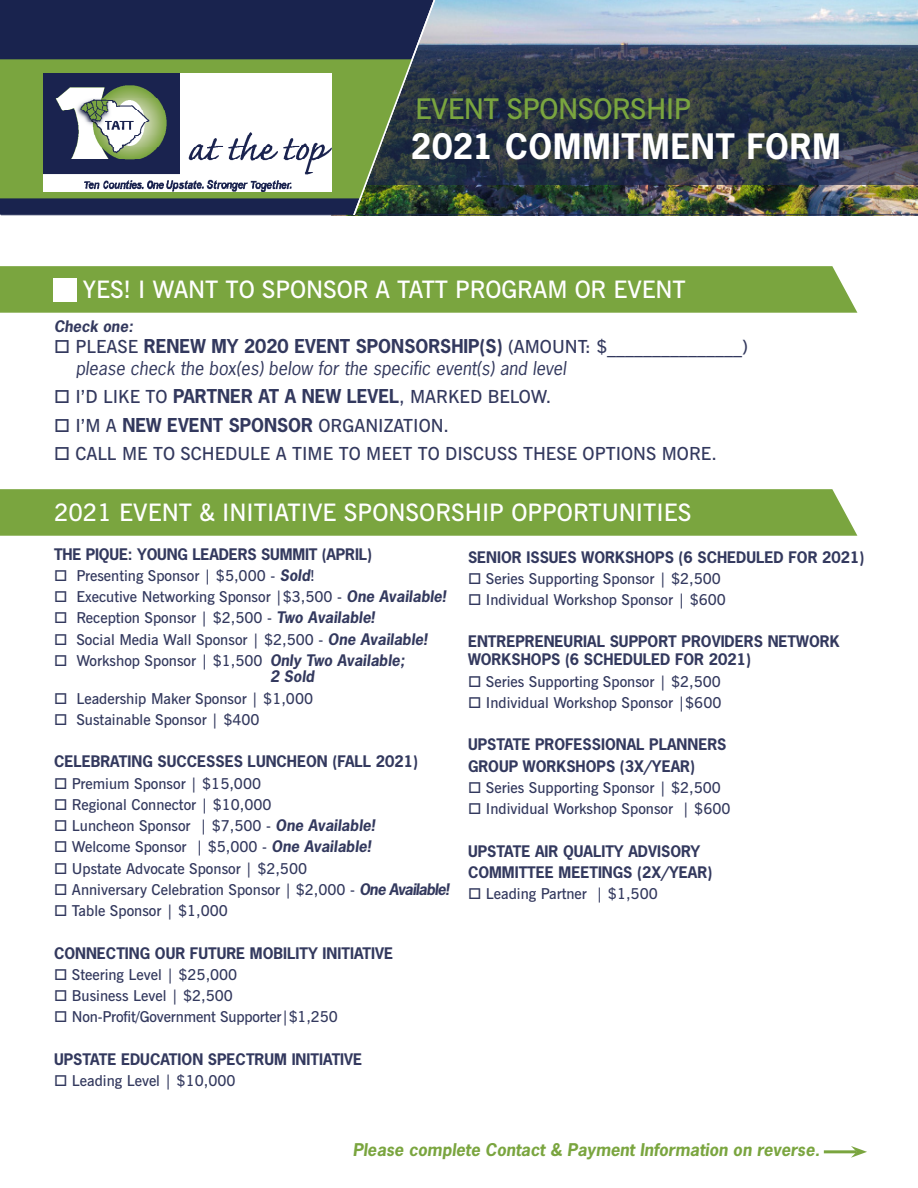
<style>
.page{position:relative;width:918px;height:1188px;background:#fff}
.page>*{position:absolute;margin:0;border:0;box-sizing:border-box;transform-origin:0 0}
.t1{font:700 33px "News Gothic Std";letter-spacing:.03em;color:#fff}
.t2{font:600 28.5px "News Gothic BT";letter-spacing:-.02em;color:#7aa53f}
.t3{font:600 24px "News Gothic BT";color:#fff}
.t4{font:600 18px "News Gothic BT";color:#33395e}
.t5{font:italic 18px "News Gothic Std";color:#33395e}
.t6{font:italic 700 16.5px "News Gothic Std";color:#7aa53f}
.t7{font:600 15px/16.5px "News Gothic BT";color:#33395e}
.t8{font:700 15px/18px "News Gothic Std";color:#33395e}
.t9{font:italic 700 15px "News Gothic Std";color:#33395e}
.s1{font-family:"News Gothic Std";font-weight:700}
.s2{font-family:"News Gothic Std";font-weight:700;font-style:italic}
</style>
<div class="page">
<img style="left:532px;top:0;width:386px;height:215px">
<div style="left:0;top:489px;width:857px;height:47px;background:#7aa53f"></div>
<div style="left:0;top:266px;width:857px;height:47px;background:#7aa53f"></div>
<div style="left:53px;top:278px;width:24px;height:24px;background:#fff"></div>
<hr style="left:824px;top:1150px;width:33px;height:3px;background:#7aa53f">
<svg style="left:851px;top:1146px;width:16px;height:12px"></svg>
<svg style="left:0;top:0;width:532px;height:215px;background:#40544e"></svg>
<img style="left:43px;top:73px;width:288px;height:119px">
<p class="t2" style="left:415px;top:91px;width:278px">EVENT SPONSORSHIP</p>
<p class="t1" style="left:411px;top:125px;width:431px">2021 COMMITMENT FORM</p>
<p class="t3" style="left:83px;top:275px;width:604px">YES! I WANT TO SPONSOR A TATT PROGRAM OR EVENT</p>
<p class="t9" style="left:54px;top:316px;width:81px">Check one:</p>
<p class="t4" style="left:54px;top:336px;width:696px">□ PLEASE <span class="s1">RENEW MY 2020 EVENT SPONSORSHIP(S)</span> (AMOUNT: $_______________)</p>
<p class="t5" style="left:76px;top:357px;width:492px">please check the box(es) below for the specific event(s) and level</p>
<p class="t4" style="left:54px;top:386px;width:499px">□ I’D LIKE TO <span class="s1">PARTNER AT A NEW LEVEL</span>, MARKED BELOW.</p>
<p class="t4" style="left:54px;top:414px;width:397px">□ I’M A <span class="s1">NEW EVENT SPONSOR</span> ORGANIZATION.</p>
<p class="t4" style="left:54px;top:443px;width:664px">□ CALL ME TO SCHEDULE A TIME TO MEET TO DISCUSS THESE OPTIONS MORE.</p>
<p class="t3" style="left:54px;top:497px;width:639px">2021 EVENT &amp; INITIATIVE SPONSORSHIP OPPORTUNITIES</p>
<p class="t8" style="left:54px;top:545px;width:319px">THE PIQUE: YOUNG LEADERS SUMMIT (APRIL)</p>
<p class="t7" style="left:54px;top:567px;width:262px">□ Presenting Sponsor | $5,000 - <span class="s2">Sold</span>!</p>
<p class="t7" style="left:54px;top:588px;width:393px">□ Executive Networking Sponsor |$3,500 - <span class="s2">One Available!</span></p>
<p class="t7" style="left:54px;top:610px;width:322px">□ Reception Sponsor | $2,500 - <span class="s2">Two Available!</span></p>
<p class="t7" style="left:54px;top:631px;width:375px">□ Social Media Wall Sponsor | $2,500 - <span class="s2">One Available!</span></p>
<p class="t7" style="left:270px;top:652px;width:136px;text-indent:-216px">□ Workshop Sponsor | $1,500 <span class="s2">Only Two Available;<br>2 Sold</span></p>
<p class="t7" style="left:54px;top:690px;width:261px">□ Leadership Maker Sponsor | $1,000</p>
<p class="t7" style="left:54px;top:711px;width:207px">□ Sustainable Sponsor | $400</p>
<p class="t8" style="left:54px;top:752px;width:366px">CELEBRATING SUCCESSES LUNCHEON (FALL 2021)</p>
<p class="t7" style="left:54px;top:775px;width:209px">□ Premium Sponsor | $15,000</p>
<p class="t7" style="left:54px;top:796px;width:219px">□ Regional Connector | $10,000</p>
<p class="t7" style="left:54px;top:817px;width:322px">□ Luncheon Sponsor | $7,500 - <span class="s2">One Available!</span></p>
<p class="t7" style="left:54px;top:839px;width:318px">□ Welcome Sponsor | $5,000 - <span class="s2">One Available!</span></p>
<p class="t7" style="left:54px;top:860px;width:255px">□ Upstate Advocate Sponsor | $2,500</p>
<p class="t7" style="left:54px;top:881px;width:397px">□ Anniversary Celebration Sponsor | $2,000 - <span class="s2">One Available!</span></p>
<p class="t7" style="left:54px;top:902px;width:175px">□ Table Sponsor | $1,000</p>
<p class="t8" style="left:54px;top:944px;width:341px">CONNECTING OUR FUTURE MOBILITY INITIATIVE</p>
<p class="t7" style="left:54px;top:966px;width:185px">□ Steering Level | $25,000</p>
<p class="t7" style="left:54px;top:987px;width:180px">□ Business Level | $2,500</p>
<p class="t7" style="left:54px;top:1009px;width:285px">□ Non-Profit/Government Supporter|$1,250</p>
<p class="t8" style="left:54px;top:1050px;width:310px">UPSTATE EDUCATION SPECTRUM INITIATIVE</p>
<p class="t7" style="left:54px;top:1072px;width:183px">□ Leading Level | $10,000</p>
<p class="t8" style="left:468px;top:548px;width:398px">SENIOR ISSUES WORKSHOPS (6 SCHEDULED FOR 2021)</p>
<p class="t7" style="left:468px;top:570px;width:254px">□ Series Supporting Sponsor | $2,500</p>
<p class="t7" style="left:468px;top:591px;width:259px">□ Individual Workshop Sponsor | $600</p>
<p class="t8" style="left:468px;top:633px;width:373px">ENTREPRENEURIAL SUPPORT PROVIDERS NETWORK<br>WORKSHOPS (6 SCHEDULED FOR 2021)</p>
<p class="t7" style="left:468px;top:673px;width:254px">□ Series Supporting Sponsor | $2,500</p>
<p class="t7" style="left:468px;top:694px;width:255px">□ Individual Workshop Sponsor |$600</p>
<p class="t8" style="left:468px;top:735px;width:260px">UPSTATE PROFESSIONAL PLANNERS</p>
<p class="t8" style="left:468px;top:757px;width:229px">GROUP WORKSHOPS (3X/YEAR)</p>
<p class="t7" style="left:468px;top:779px;width:254px">□ Series Supporting Sponsor | $2,500</p>
<p class="t7" style="left:468px;top:800px;width:264px">□ Individual Workshop Sponsor | $600</p>
<p class="t8" style="left:468px;top:842px;width:234px">UPSTATE AIR QUALITY ADVISORY</p>
<p class="t8" style="left:468px;top:863px;width:246px">COMMITTEE MEETINGS (2X/YEAR)</p>
<p class="t7" style="left:468px;top:885px;width:191px">□ Leading Partner | $1,500</p>
<p class="t6" style="left:353px;top:1139px;width:469px">Please complete Contact &amp; Payment Information on reverse.</p>
</div>
